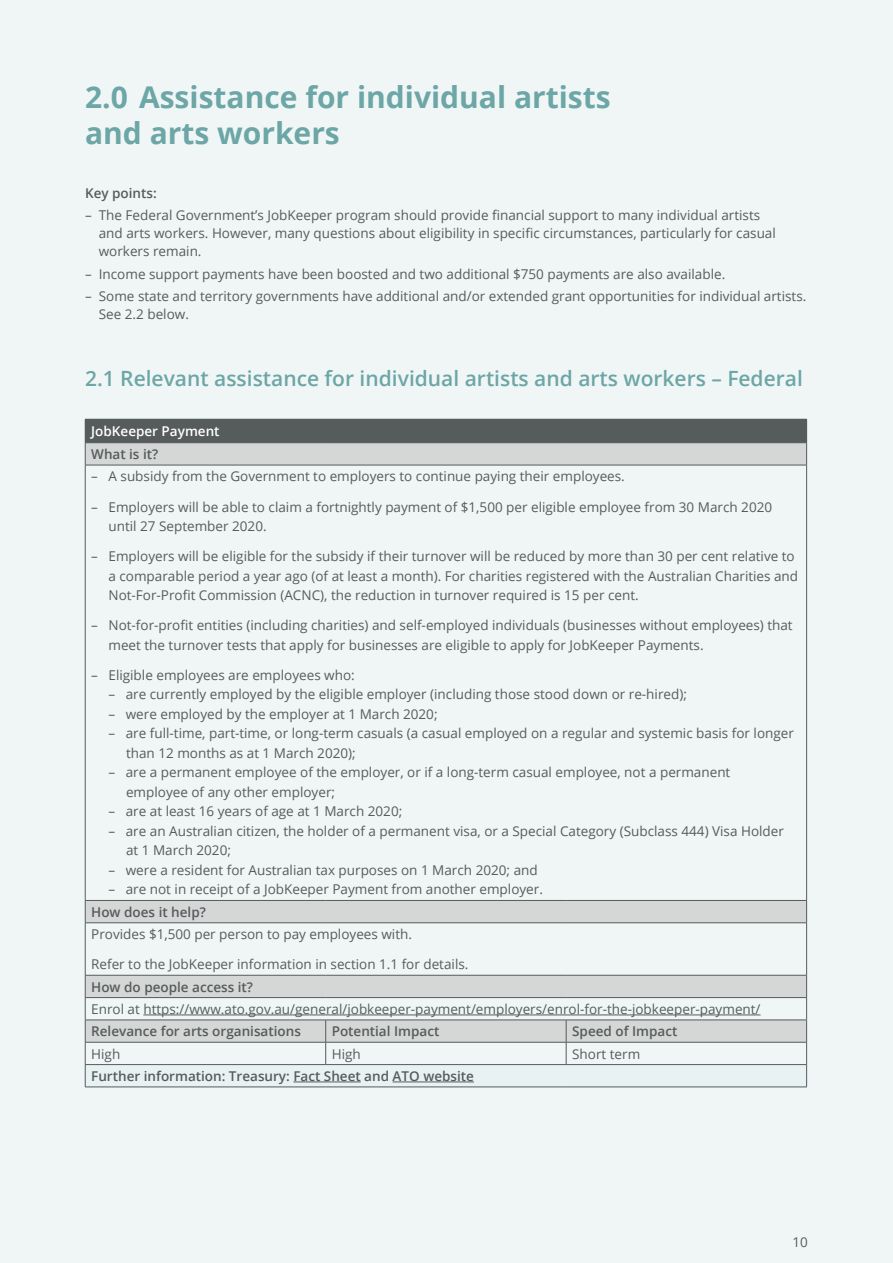
<style>
.page{position:relative;width:893px;height:1263px;background:#f0f6f6}
.page>*{position:absolute;margin:0;border:0;box-sizing:border-box;transform-origin:0 0}
.t1{font:700 30px/36px "Open Sans";color:#6da6a6}
.t2{font:600 21px "Open Sans";color:#6da6a6}
.t3{font:13.5px/19.5px "Open Sans";color:#565b5b}
.t4{font:600 13.5px "Open Sans";color:#565b5b}
.t5{font:600 13.5px "Open Sans";color:#fff}
</style>
<div class="page">
<div style="left:85px;top:419px;width:722px;height:24px;background:#565b5b"></div>
<svg style="left:86px;top:443px;width:720px;height:599px"></svg>
<div style="left:85px;top:1064px;width:722px;height:23px;background:#e9f2f2"></div>
<svg style="left:85px;top:443px;width:1px;height:22px"></svg>
<svg style="left:806px;top:443px;width:1px;height:22px"></svg>
<hr style="left:85px;top:465px;width:241px;height:1px;background:#565b5b">
<hr style="left:85px;top:465px;width:1px;height:435px;background:#565b5b">
<hr style="left:326px;top:465px;width:240px;height:1px;background:#565b5b">
<hr style="left:566px;top:465px;width:241px;height:1px;background:#565b5b">
<hr style="left:806px;top:465px;width:1px;height:435px;background:#565b5b">
<hr style="left:85px;top:900px;width:241px;height:1px;background:#565b5b">
<svg style="left:85px;top:901px;width:1px;height:21px"></svg>
<hr style="left:326px;top:900px;width:240px;height:1px;background:#565b5b">
<hr style="left:566px;top:900px;width:241px;height:1px;background:#565b5b">
<svg style="left:806px;top:901px;width:1px;height:21px"></svg>
<hr style="left:85px;top:922px;width:241px;height:1px;background:#565b5b">
<hr style="left:85px;top:923px;width:1px;height:52px;background:#565b5b">
<hr style="left:326px;top:922px;width:240px;height:1px;background:#565b5b">
<hr style="left:566px;top:922px;width:241px;height:1px;background:#565b5b">
<hr style="left:806px;top:923px;width:1px;height:52px;background:#565b5b">
<hr style="left:85px;top:975px;width:241px;height:1px;background:#565b5b">
<hr style="left:326px;top:975px;width:240px;height:1px;background:#565b5b">
<hr style="left:566px;top:975px;width:241px;height:1px;background:#565b5b">
<hr style="left:85px;top:997px;width:241px;height:1px;background:#565b5b">
<hr style="left:326px;top:997px;width:240px;height:1px;background:#565b5b">
<hr style="left:566px;top:997px;width:241px;height:1px;background:#565b5b">
<hr style="left:85px;top:1020px;width:241px;height:1px;background:#565b5b">
<hr style="left:326px;top:1020px;width:240px;height:1px;background:#565b5b">
<hr style="left:566px;top:1020px;width:241px;height:1px;background:#565b5b">
<hr style="left:85px;top:1042px;width:241px;height:1px;background:#565b5b">
<hr style="left:326px;top:1042px;width:240px;height:1px;background:#565b5b">
<svg style="left:325px;top:1020px;width:1px;height:44px"></svg>
<hr style="left:566px;top:1042px;width:241px;height:1px;background:#565b5b">
<svg style="left:566px;top:1020px;width:1px;height:44px"></svg>
<hr style="left:85px;top:1064px;width:241px;height:1px;background:#565b5b">
<svg style="left:85px;top:975px;width:1px;height:112px"></svg>
<hr style="left:326px;top:1064px;width:240px;height:1px;background:#565b5b">
<hr style="left:566px;top:1064px;width:241px;height:1px;background:#565b5b">
<svg style="left:806px;top:975px;width:1px;height:112px"></svg>
<hr style="left:85px;top:1087px;width:241px;height:1px;background:#565b5b">
<hr style="left:326px;top:1087px;width:240px;height:1px;background:#565b5b">
<hr style="left:566px;top:1087px;width:241px;height:1px;background:#565b5b">
<hr style="left:143px;top:1014px;width:618px;height:1px;background:#565b5b">
<hr style="left:293px;top:1081px;width:68px;height:1px;background:#565b5b">
<hr style="left:393px;top:1081px;width:81px;height:1px;background:#565b5b">
<h1 class="t1" style="left:85px;top:78px;width:527px">2.0 Assistance for individual artists and arts workers</h1>
<p class="t4" style="left:85px;top:184px;width:73px">Key points:</p>
<p class="t3" style="left:99px;top:206px;width:678px;line-height:18px;text-indent:-14px">– The Federal Government’s JobKeeper program should provide financial support to many individual artists and arts workers. However, many questions about eligibility in specific circumstances, particularly for casual workers remain.</p>
<p class="t3" style="left:85px;top:263px;width:642px">– Income support payments have been boosted and two additional $750 payments are also available.</p>
<p class="t3" style="left:99px;top:286px;width:709px;line-height:18px;text-indent:-14px">– Some state and territory governments have additional and/or extended grant opportunities for individual artists.<br>See 2.2 below.</p>
<h2 class="t2" style="left:85px;top:364px;width:719px">2.1 Relevant assistance for individual artists and arts workers – Federal</h2>
<p class="t5" style="left:91px;top:421px;width:130px">JobKeeper Payment</p>
<p class="t4" style="left:91px;top:445px;width:69px">What is it?</p>
<p class="t3" style="left:91px;top:466px;width:535px">– A subsidy from the Government to employers to continue paying their employees.</p>
<p class="t3" style="left:108px;top:496px;width:665px;text-indent:-17px">– Employers will be able to claim a fortnightly payment of $1,500 per eligible employee from 30 March 2020 until 27 September 2020.</p>
<p class="t3" style="left:108px;top:546px;width:691px;text-indent:-17px">– Employers will be eligible for the subsidy if their turnover will be reduced by more than 30 per cent relative to a comparable period a year ago (of at least a month). For charities registered with the Australian Charities and<br>Not-For-Profit Commission (ACNC), the reduction in turnover required is 15 per cent.</p>
<p class="t3" style="left:108px;top:615px;width:686px;text-indent:-17px">– Not-for-profit entities (including charities) and self-employed individuals (businesses without employees) that meet the turnover tests that apply for businesses are eligible to apply for JobKeeper Payments.</p>
<p class="t3" style="left:91px;top:665px;width:265px">– Eligible employees are employees who:</p>
<p class="t3" style="left:108px;top:684px;width:580px">– are currently employed by the eligible employer (including those stood down or re-hired);</p>
<p class="t3" style="left:108px;top:704px;width:331px">– were employed by the employer at 1 March 2020;</p>
<p class="t3" style="left:126px;top:723px;width:669px;text-indent:-18px">– are full-time, part-time, or long-term casuals (a casual employed on a regular and systemic basis for longer than 12 months as at 1 March 2020);</p>
<p class="t3" style="left:126px;top:762px;width:606px;text-indent:-18px">– are a permanent employee of the employer, or if a long-term casual employee, not a permanent employee of any other employer;</p>
<p class="t3" style="left:108px;top:801px;width:295px">– are at least 16 years of age at 1 March 2020;</p>
<p class="t3" style="left:126px;top:821px;width:659px;text-indent:-18px">– are an Australian citizen, the holder of a permanent visa, or a Special Category (Subclass 444) Visa Holder at 1 March 2020;</p>
<p class="t3" style="left:108px;top:860px;width:431px">– were a resident for Australian tax purposes on 1 March 2020; and</p>
<p class="t3" style="left:108px;top:879px;width:436px">– are not in receipt of a JobKeeper Payment from another employer.</p>
<p class="t4" style="left:91px;top:902px;width:116px">How does it help?</p>
<p class="t3" style="left:91px;top:924px;width:322px">Provides $1,500 per person to pay employees with.</p>
<p class="t3" style="left:91px;top:954px;width:379px">Refer to the JobKeeper information in section 1.1 for details.</p>
<p class="t4" style="left:91px;top:977px;width:163px">How do people access it?</p>
<p class="t3" style="left:91px;top:999px;width:671px">Enrol at https://www.ato.gov.au/general/jobkeeper-payment/employers/enrol-for-the-jobkeeper-payment/</p>
<p class="t4" style="left:91px;top:1022px;width:211px">Relevance for arts organisations</p>
<p class="t4" style="left:332px;top:1022px;width:109px">Potential Impact</p>
<p class="t4" style="left:572px;top:1022px;width:107px">Speed of Impact</p>
<p class="t3" style="left:91px;top:1043px;width:31px">High</p>
<p class="t3" style="left:332px;top:1043px;width:31px">High</p>
<p class="t3" style="left:572px;top:1043px;width:70px">Short term</p>
<p class="t4" style="left:91px;top:1067px;width:384px">Further information: Treasury: Fact Sheet and ATO website</p>
<p class="t3" style="left:792px;top:1232px;width:17px">10</p>
</div>
